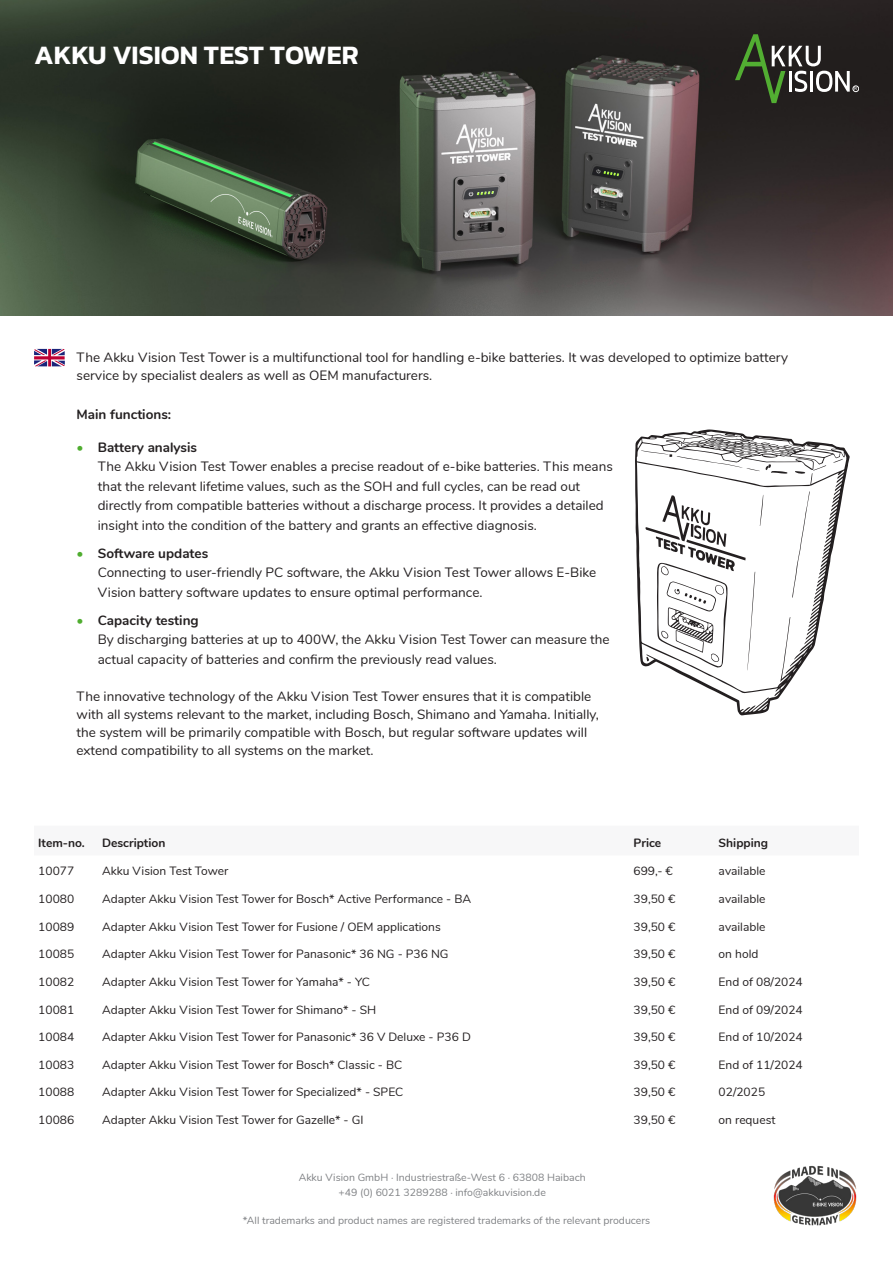
<style>
.page{position:relative;width:893px;height:1263px;background:#fff}
.page>*{position:absolute;margin:0;border:0;box-sizing:border-box;transform-origin:0 0}
.title_product{font:600 27px "Kanit";color:#fff}
.text_9pt{font:13.5px/19.5px "Nunito";color:#231f20}
.text_9pt-2{font:700 13.5px "Nunito";color:#231f20}
.t1{font:12px "Nunito";color:#231f20}
.t2{font:700 12px "Nunito";color:#231f20}
.text_small{font:10.5px "Nunito";color:#808285}
.t3{font:600 4.5px "Nunito";color:#fff}
.s1{font-weight:700;color:#4fad2f}
.s2{font-weight:700}
</style>
<div class="page">
<img style="left:0;top:0;width:893px;height:316px">
<svg style="left:735px;top:34px;width:124px;height:69px;background:#404439"></svg>
<img style="left:773px;top:1165px;width:84px;height:61px">
<svg style="left:34px;top:349px;width:31px;height:18px"></svg>
<svg style="left:635px;top:429px;width:215px;height:286px"></svg>
<svg style="left:813px;top:465px;width:13px;height:6px"></svg>
<svg style="left:833px;top:459px;width:10px;height:4px"></svg>
<svg style="left:641px;top:438px;width:164px;height:36px"></svg>
<svg style="left:792px;top:491px;width:18px;height:107px"></svg>
<svg style="left:645px;top:495px;width:118px;height:176px"></svg>
<p class="title_product" style="left:34px;top:34px;width:326px">AKKU VISION TEST TOWER</p>
<p class="t3" style="left:854px;top:85px;width:5px">R</p>
<p class="text_9pt" style="left:77px;top:348px;width:713px;line-height:18px">The Akku Vision Test Tower is a multifunctional tool for handling e-bike batteries. It was developed to optimize battery service by specialist dealers as well as OEM manufacturers.</p>
<p class="text_9pt-2" style="left:77px;top:405px;width:96px">Main functions:</p>
<p class="text_9pt" style="left:98px;top:436px;width:516px;text-indent:-21px"><span class="s1">•</span> <span class="s2">Battery analysis<br></span>The Akku Vision Test Tower enables a precise readout of e-bike batteries. This means that the relevant lifetime values, such as the SOH and full cycles, can be read out directly from compatible batteries without a discharge process. It provides a detailed insight into the condition of the battery and grants an effective diagnosis.</p>
<p class="text_9pt" style="left:98px;top:542px;width:500px;text-indent:-21px"><span class="s1">•</span> <span class="s2">Software updates<br></span>Connecting to user-friendly PC software, the Akku Vision Test Tower allows E-Bike<br>Vision battery software updates to ensure optimal performance.</p>
<p class="text_9pt" style="left:98px;top:609px;width:513px;text-indent:-21px"><span class="s1">•</span> <span class="s2">Capacity testing<br></span>By discharging batteries at up to 400W, the Akku Vision Test Tower can measure the actual capacity of batteries and confirm the previously read values.</p>
<p class="text_9pt" style="left:77px;top:687px;width:524px;line-height:18px">The innovative technology of the Akku Vision Test Tower ensures that it is compatible with all systems relevant to the market, including Bosch, Shimano and Yamaha. Initially, the system will be primarily compatible with Bosch, but regular software updates will extend compatibility to all systems on the market.</p>
<p class="t2" style="left:38px;top:834px;width:48px">Item-no.</p>
<p class="t2" style="left:102px;top:834px;width:65px">Description</p>
<p class="t2" style="left:634px;top:834px;width:29px">Price</p>
<p class="t2" style="left:719px;top:834px;width:51px">Shipping</p>
<p class="t1" style="left:38px;top:862px;width:38px">10077</p>
<p class="t1" style="left:102px;top:862px;width:128px">Akku Vision Test Tower</p>
<p class="t1" style="left:634px;top:862px;width:41px">699,- €</p>
<p class="t1" style="left:719px;top:862px;width:48px">available</p>
<p class="t1" style="left:38px;top:890px;width:38px">10080</p>
<p class="t1" style="left:102px;top:890px;width:371px">Adapter Akku Vision Test Tower for Bosch* Active Performance - BA</p>
<p class="t1" style="left:634px;top:890px;width:43px">39,50 €</p>
<p class="t1" style="left:719px;top:890px;width:48px">available</p>
<p class="t1" style="left:38px;top:918px;width:38px">10089</p>
<p class="t1" style="left:102px;top:918px;width:340px">Adapter Akku Vision Test Tower for Fusione / OEM applications</p>
<p class="t1" style="left:634px;top:918px;width:43px">39,50 €</p>
<p class="t1" style="left:719px;top:918px;width:48px">available</p>
<p class="t1" style="left:38px;top:945px;width:38px">10085</p>
<p class="t1" style="left:102px;top:945px;width:348px">Adapter Akku Vision Test Tower for Panasonic* 36 NG - P36 NG</p>
<p class="t1" style="left:634px;top:945px;width:43px">39,50 €</p>
<p class="t1" style="left:719px;top:945px;width:41px">on hold</p>
<p class="t1" style="left:38px;top:973px;width:38px">10082</p>
<p class="t1" style="left:102px;top:973px;width:269px">Adapter Akku Vision Test Tower for Yamaha* - YC</p>
<p class="t1" style="left:634px;top:973px;width:43px">39,50 €</p>
<p class="t1" style="left:719px;top:973px;width:86px">End of 08/2024</p>
<p class="t1" style="left:38px;top:1000px;width:38px">10081</p>
<p class="t1" style="left:102px;top:1000px;width:276px">Adapter Akku Vision Test Tower for Shimano* - SH</p>
<p class="t1" style="left:634px;top:1000px;width:43px">39,50 €</p>
<p class="t1" style="left:719px;top:1000px;width:86px">End of 09/2024</p>
<p class="t1" style="left:38px;top:1028px;width:38px">10084</p>
<p class="t1" style="left:102px;top:1028px;width:370px">Adapter Akku Vision Test Tower for Panasonic* 36 V Deluxe - P36 D</p>
<p class="t1" style="left:634px;top:1028px;width:43px">39,50 €</p>
<p class="t1" style="left:719px;top:1028px;width:86px">End of 10/2024</p>
<p class="t1" style="left:38px;top:1056px;width:38px">10083</p>
<p class="t1" style="left:102px;top:1056px;width:302px">Adapter Akku Vision Test Tower for Bosch* Classic - BC</p>
<p class="t1" style="left:634px;top:1056px;width:43px">39,50 €</p>
<p class="t1" style="left:719px;top:1056px;width:86px">End of 11/2024</p>
<p class="t1" style="left:38px;top:1083px;width:38px">10088</p>
<p class="t1" style="left:102px;top:1083px;width:303px">Adapter Akku Vision Test Tower for Specialized* - SPEC</p>
<p class="t1" style="left:634px;top:1083px;width:43px">39,50 €</p>
<p class="t1" style="left:719px;top:1083px;width:48px">02/2025</p>
<p class="t1" style="left:38px;top:1111px;width:37px">10086</p>
<p class="t1" style="left:102px;top:1111px;width:263px">Adapter Akku Vision Test Tower for Gazelle* - GI</p>
<p class="t1" style="left:634px;top:1111px;width:43px">39,50 €</p>
<p class="t1" style="left:719px;top:1111px;width:58px">on request</p>
<p class="text_small" style="left:299px;top:1170px;width:288px">Akku Vision GmbH · Industriestraße-West 6 · 63808 Haibach</p>
<p class="text_small" style="left:338px;top:1185px;width:209px">+49 (0) 6021 3289288 · info@akkuvision.de</p>
<p class="text_small" style="left:243px;top:1213px;width:409px">*All trademarks and product names are registered trademarks of the relevant producers</p>
</div>
